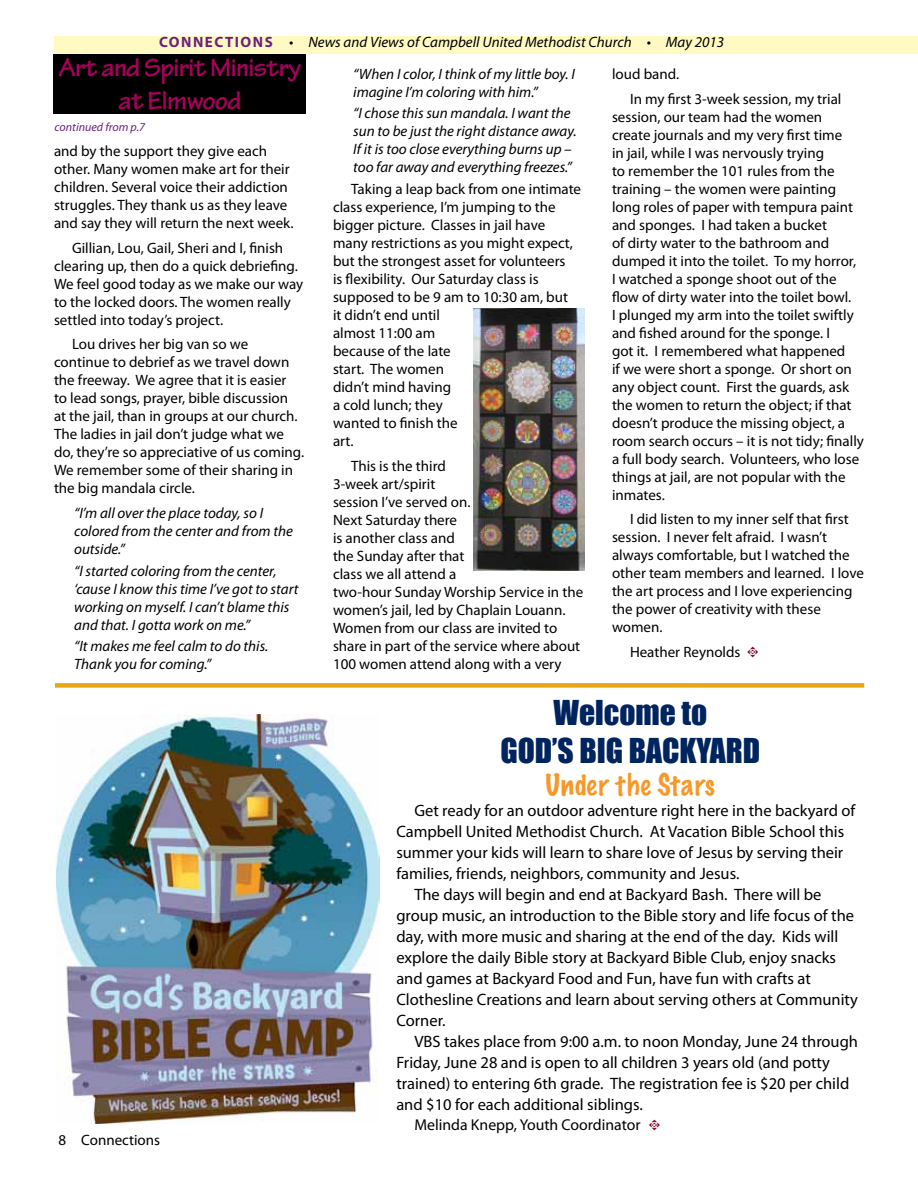
<style>
.page{position:relative;width:918px;height:1188px;background:#fff}
.page>*{position:absolute;margin:0;border:0;box-sizing:border-box;transform-origin:0 0}
.t1{font:31.5px/37.5px "Impact";color:#00245d;text-align:center}
.t2{font:700 27px/32.4px "Tekton Pro";letter-spacing:-.02em;color:#a8005b;text-align:center}
.t3{font:100 27px "Marker Felt";letter-spacing:.04em;color:#f89728}
.t4{font:16.5px "Myriad Pro";color:#000}
.t5{font:15.75px "Myriad Pro";color:#000}
.t6{font:15px/18px "Myriad Pro";color:#000}
.t7{font:italic 15px/18px "Myriad Pro";color:#000}
.t8{font:italic 12px "Myriad Pro";color:#6c217f}
.s1{font-weight:700;font-style:normal;color:#6c217f}
.s2{font-family:"Type Embellishments One Let Plain";color:#820024}
.s3{font-family:"Type Embellishments One Let Plain";font-size:15px;color:#820024}
</style>
<div class="page">
<div style="left:55px;top:36px;width:863px;height:18px;background:#fffac2"></div>
<img style="left:57px;top:715px;width:322px;height:408px">
<div style="left:55px;top:683px;width:809px;height:5px;background:#e7a614"></div>
<div style="left:54px;top:54px;width:252px;height:59px;background:#000"></div>
<img style="left:473px;top:309px;width:112px;height:261px">
<p class="t7" style="left:159px;top:33px;width:567px"><span class="s1">CONNECTIONS</span> • News and Views of Campbell United Methodist Church • May 2013</p>
<h2 class="t2" style="left:59px;top:52px;width:244px">Art and Spirit Ministry at Elmwood</h2>
<p class="t8" style="left:55px;top:119px;width:92px">continued from p.7</p>
<p class="t6" style="left:54px;top:142px;width:241px">and by the support they give each other. Many women make art for their children. Several voice their addiction struggles. They thank us as they leave and say they will return the next week.</p>
<p class="t6" style="left:54px;top:238px;width:251px;text-indent:18px">Gillian, Lou, Gail, Sheri and I, finish clearing up, then do a quick debriefing.<br>We feel good today as we make our way to the locked doors. The women really settled into today’s project.</p>
<p class="t6" style="left:54px;top:335px;width:252px;text-indent:18px">Lou drives her big van so we continue to debrief as we travel down the freeway. We agree that it is easier<br>to lead songs, prayer, bible discussion<br>at the jail, than in groups at our church.<br>The ladies in jail don’t judge what we do, they’re so appreciative of us coming.<br>We remember some of their sharing in the big mandala circle.</p>
<p class="t7" style="left:74px;top:504px;width:220px">“I’m all over the place today, so I colored from the center and from the outside.”</p>
<p class="t7" style="left:74px;top:561px;width:226px">“I started coloring from the center, ‘cause I know this time I’ve got to start working on myself. I can’t blame this and that. I gotta work on me.”</p>
<p class="t7" style="left:74px;top:637px;width:196px">“It makes me feel calm to do this.<br>Thank you for coming.”</p>
<p class="t6" style="left:59px;top:1131px;width:103px">8 Connections</p>
<p class="t7" style="left:353px;top:64px;width:223px">“When I color, I think of my little boy. I imagine I’m coloring with him.”</p>
<p class="t7" style="left:353px;top:104px;width:225px">“I chose this sun mandala. I want the sun to be just the right distance away.<br>If it is too close everything burns up – too far away and everything freezes.”</p>
<p class="t6" style="left:333px;top:180px;width:250px;text-indent:18px">Taking a leap back from one intimate class experience, I’m jumping to the bigger picture. Classes in jail have many restrictions as you might expect, but the strongest asset for volunteers<br>is flexibility. Our Saturday class is supposed to be 9 am to 10:30 am, but<br>it didn’t end until<br>almost 11:00 am<br>because of the late<br>start. The women<br>didn’t mind having<br>a cold lunch; they<br>wanted to finish the<br>art.</p>
<p class="t6" style="left:333px;top:456px;width:252px;text-indent:18px">This is the third<br>3-week art/spirit<br>session I’ve served on.<br>Next Saturday there<br>is another class and<br>the Sunday after that<br>class we all attend a<br>two-hour Sunday Worship Service in the women’s jail, led by Chaplain Louann.<br>Women from our class are invited to share in part of the service where about<br>100 women attend along with a very</p>
<p class="t6" style="left:630px;top:61px;width:213px;line-height:24.8px;text-indent:-18px">loud band.<br>In my first 3-week session, my trial</p>
<p class="t6" style="left:612px;top:107px;width:253px">session, our team had the women create journals and my very first time<br>in jail, while I was nervously trying<br>to remember the 101 rules from the training – the women were painting long roles of paper with tempura paint and sponges. I had taken a bucket<br>of dirty water to the bathroom and dumped it into the toilet. To my horror,<br>I watched a sponge shoot out of the flow of dirty water into the toilet bowl.<br>I plunged my arm into the toilet swiftly and fished around for the sponge. I<br>got it. I remembered what happened<br>if we were short a sponge. Or short on any object count. First the guards, ask the women to return the object; if that doesn’t produce the missing object, a room search occurs – it is not tidy; finally a full body search. Volunteers, who lose things at jail, are not popular with the inmates.</p>
<p class="t6" style="left:612px;top:510px;width:254px;text-indent:18px">I did listen to my inner self that first session. I never felt afraid. I wasn’t always comfortable, but I watched the other team members and learned. I love the art process and I love experiencing the power of creativity with these women.</p>
<p class="t6" style="left:630px;top:643px;width:131px">Heather Reynolds <span class="s2">t</span></p>
<h1 class="t1" style="left:500px;top:693px;width:261px">Welcome to<br>GOD’S BIG BACKYARD</h1>
<h2 class="t3" style="left:546px;top:767px;width:171px">Under the Stars</h2>
<p class="t4" style="left:414px;top:800px;width:443px">Get ready for an outdoor adventure right here in the backyard of</p>
<p class="t4" style="left:396px;top:821px;width:449px">Campbell United Methodist Church. At Vacation Bible School this</p>
<p class="t4" style="left:396px;top:842px;width:449px">summer your kids will learn to share love of Jesus by serving their</p>
<p class="t4" style="left:396px;top:864px;width:345px">families, friends, neighbors, community and Jesus.</p>
<p class="t4" style="left:414px;top:885px;width:409px">The days will begin and end at Backyard Bash. There will be</p>
<p class="t4" style="left:396px;top:906px;width:459px">group music, an introduction to the Bible story and life focus of the</p>
<p class="t4" style="left:396px;top:927px;width:443px">day, with more music and sharing at the end of the day. Kids will</p>
<p class="t4" style="left:396px;top:948px;width:441px">explore the daily Bible story at Backyard Bible Club, enjoy snacks</p>
<p class="t4" style="left:396px;top:969px;width:416px">and games at Backyard Food and Fun, have fun with crafts at</p>
<p class="t4" style="left:396px;top:990px;width:463px">Clothesline Creations and learn about serving others at Community</p>
<p class="t4" style="left:396px;top:1011px;width:51px">Corner.</p>
<p class="t4" style="left:414px;top:1032px;width:445px">VBS takes place from 9:00 a.m. to noon Monday, June 24 through</p>
<p class="t4" style="left:396px;top:1053px;width:435px">Friday, June 28 and is open to all children 3 years old (and potty</p>
<p class="t4" style="left:396px;top:1074px;width:454px">trained) to entering 6th grade. The registration fee is $20 per child</p>
<p class="t4" style="left:396px;top:1095px;width:248px">and $10 for each additional siblings.</p>
<p class="t5" style="left:414px;top:1115px;width:248px">Melinda Knepp, Youth Coordinator <span class="s3">t</span></p>
</div>
